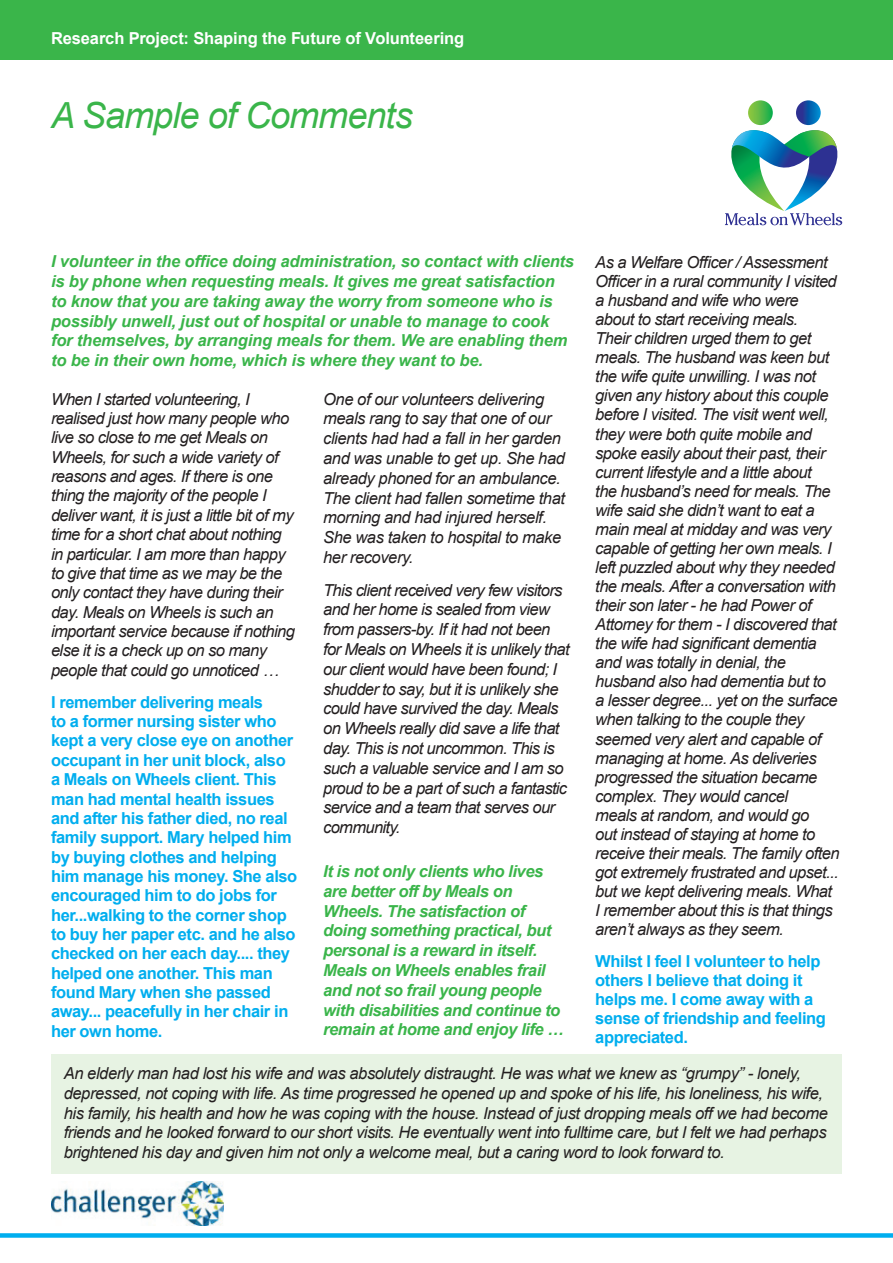
<style>
.page{position:relative;width:893px;height:1263px;background:#fff}
.page>*{position:absolute;margin:0;border:0;box-sizing:border-box;transform-origin:0 0}
.t1{font:italic 36px "Arial";letter-spacing:-.025em;color:#3ab54a}
.t2{font:italic 16.5px/19px "Arial";letter-spacing:-.035em;color:#231f20}
.t3{font:700 16.5px/19.4px "Arial";letter-spacing:-.025em;color:#00aeef}
.t4{font:italic 700 16.5px/19.8px "Arial";letter-spacing:-.01em;color:#3ab54a}
.t5{font:700 16.5px "Arial";letter-spacing:-.005em;color:#fff}
</style>
<div class="page">
<div style="left:0;top:1233px;width:893px;height:5px;background:#00aeef"></div>
<svg style="left:796px;top:100px;width:25px;height:25px"></svg>
<svg style="left:748px;top:100px;width:25px;height:25px"></svg>
<svg style="left:725px;top:130px;width:118px;height:95px"></svg>
<div style="left:0;top:0;width:893px;height:60px;background:#3ab54a"></div>
<div style="left:51px;top:1054px;width:791px;height:119px;background:#e7f3e3"></div>
<img style="left:51px;top:1182px;width:172px;height:44px">
<p class="t5" style="left:51px;top:27px;width:415px">Research Project: Shaping the Future of Volunteering</p>
<p class="t1" style="left:51px;top:92px;width:363px">A Sample of Comments</p>
<p class="t4" style="left:51px;top:252px;width:525px">I volunteer in the office doing administration, so contact with clients is by phone when requesting meals. It gives me great satisfaction to know that you are taking away the worry from someone who is possibly unwell, just out of hospital or unable to manage to cook for themselves, by arranging meals for them. We are enabling them to be in their own home, which is where they want to be.</p>
<p class="t2" style="left:595px;top:253px;width:246px">As a Welfare Officer / Assessment Officer in a rural community I visited a husband and wife who were about to start receiving meals.<br>Their children urged them to get meals. The husband was keen but the wife quite unwilling. I was not given any history about this couple before I visited. The visit went well, they were both quite mobile and spoke easily about their past, their current lifestyle and a little about<br>the husband’s need for meals. The wife said she didn’t want to eat a main meal at midday and was very capable of getting her own meals. I left puzzled about why they needed the meals. After a conversation with their son later - he had Power of Attorney for them - I discovered that the wife had significant dementia and was totally in denial, the husband also had dementia but to<br>a lesser degree... yet on the surface when talking to the couple they seemed very alert and capable of managing at home. As deliveries progressed the situation became complex. They would cancel<br>meals at random, and would go<br>out instead of staying at home to receive their meals. The family often got extremely frustrated and upset... but we kept delivering meals. What I remember about this is that things aren’t always as they seem.</p>
<p class="t3" style="left:595px;top:952px;width:232px">Whilst I feel I volunteer to help others I believe that doing it helps me. I come away with a sense of friendship and feeling appreciated.</p>
<p class="t2" style="left:323px;top:389px;width:243px;line-height:19.8px">One of our volunteers delivering meals rang to say that one of our clients had had a fall in her garden and was unable to get up. She had already phoned for an ambulance.<br>The client had fallen sometime that morning and had injured herself.<br>She was taken to hospital to make her recovery.</p>
<p class="t2" style="left:323px;top:580px;width:248px;line-height:19.8px">This client received very few visitors and her home is sealed from view from passers-by. If it had not been for Meals on Wheels it is unlikely that our client would have been found; I shudder to say, but it is unlikely she could have survived the day. Meals on Wheels really did save a life that day. This is not uncommon. This is such a valuable service and I am so proud to be a part of such a fantastic service and a team that serves our community.</p>
<p class="t2" style="left:51px;top:389px;width:245px">When I started volunteering, I realised just how many people who live so close to me get Meals on<br>Wheels, for such a wide variety of reasons and ages. If there is one thing the majority of the people I deliver want, it is just a little bit of my time for a short chat about nothing in particular. I am more than happy to give that time as we may be the only contact they have during their day. Meals on Wheels is such an important service because if nothing else it is a check up on so many people that could go unnoticed …</p>
<p class="t3" style="left:51px;top:693px;width:248px">I remember delivering meals<br>to a former nursing sister who kept a very close eye on another occupant in her unit block, also a Meals on Wheels client. This man had mental health issues and after his father died, no real family support. Mary helped him by buying clothes and helping him manage his money. She also encouraged him to do jobs for her...walking to the corner shop to buy her paper etc. and he also checked on her each day.... they helped one another. This man found Mary when she passed away... peacefully in her chair in her own home.</p>
<p class="t4" style="left:323px;top:862px;width:242px">It is not only clients who lives are better off by Meals on<br>Wheels. The satisfaction of doing something practical, but personal is a reward in itself.<br>Meals on Wheels enables frail and not so frail young people with disabilities and continue to remain at home and enjoy life …</p>
<p class="t2" style="left:64px;top:1063px;width:766px;line-height:19.8px">An elderly man had lost his wife and was absolutely distraught. He was what we knew as “grumpy” - lonely, depressed, not coping with life. As time progressed he opened up and spoke of his life, his loneliness, his wife, his family, his health and how he was coping with the house. Instead of just dropping meals off we had become friends and he looked forward to our short visits. He eventually went into fulltime care, but I felt we had perhaps brightened his day and given him not only a welcome meal, but a caring word to look forward to.</p>
</div>
